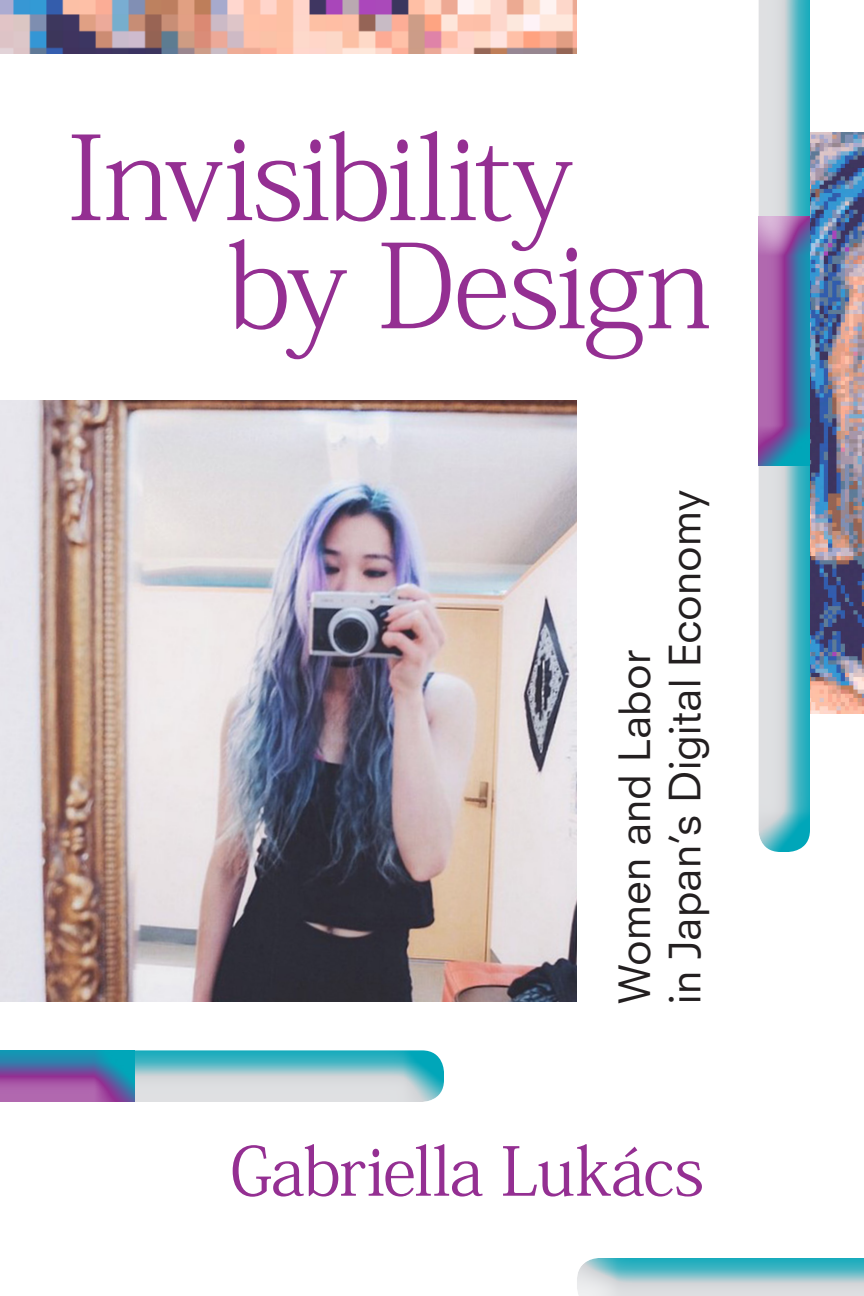
<style>
.page{position:relative;width:864px;height:1296px;background:#fff}
.page>*{position:absolute;margin:0;border:0;box-sizing:border-box;transform-origin:0 0}
.t1{font:300 116px "Ryo Text Plus N";letter-spacing:-.025em;color:#942f92}
.t2{font:67px "Ryo Text Plus N";letter-spacing:-.025em;color:#942f92}
.t3{font:42px "Neuzeit SLT Std";color:#231f20}
</style>
<div class="page">
<img style="left:0;top:400px;width:577px;height:602px">
<img style="left:811px;top:133px;width:53px;height:581px">
<img style="left:0;top:0;width:577px;height:54px">
<svg style="left:135px;top:1050px;width:309px;height:52px;background:#96cad2"></svg>
<svg style="left:578px;top:1258px;width:286px;height:38px;background:#91c8d0"></svg>
<svg style="left:758px;top:0;width:53px;height:852px;background:#9ccbd3"></svg>
<svg style="left:758px;top:215px;width:53px;height:251px;background:#756baa"></svg>
<svg style="left:0;top:1050px;width:135px;height:52px;background:#646ba8"></svg>
<p class="t1" style="left:68px;top:106px;width:507px">Invisibility</p>
<p class="t1" style="left:226px;top:214px;width:487px">by Design</p>
<p class="t3" style="left:609px;top:1004px;width:355px;rotate:-90deg">Women and Labor</p>
<p class="t3" style="left:659px;top:1004px;width:515px;rotate:-90deg">in Japan’s Digital Economy</p>
<p class="t2" style="left:230px;top:1130px;width:476px">Gabriella Lukács</p>
</div>
